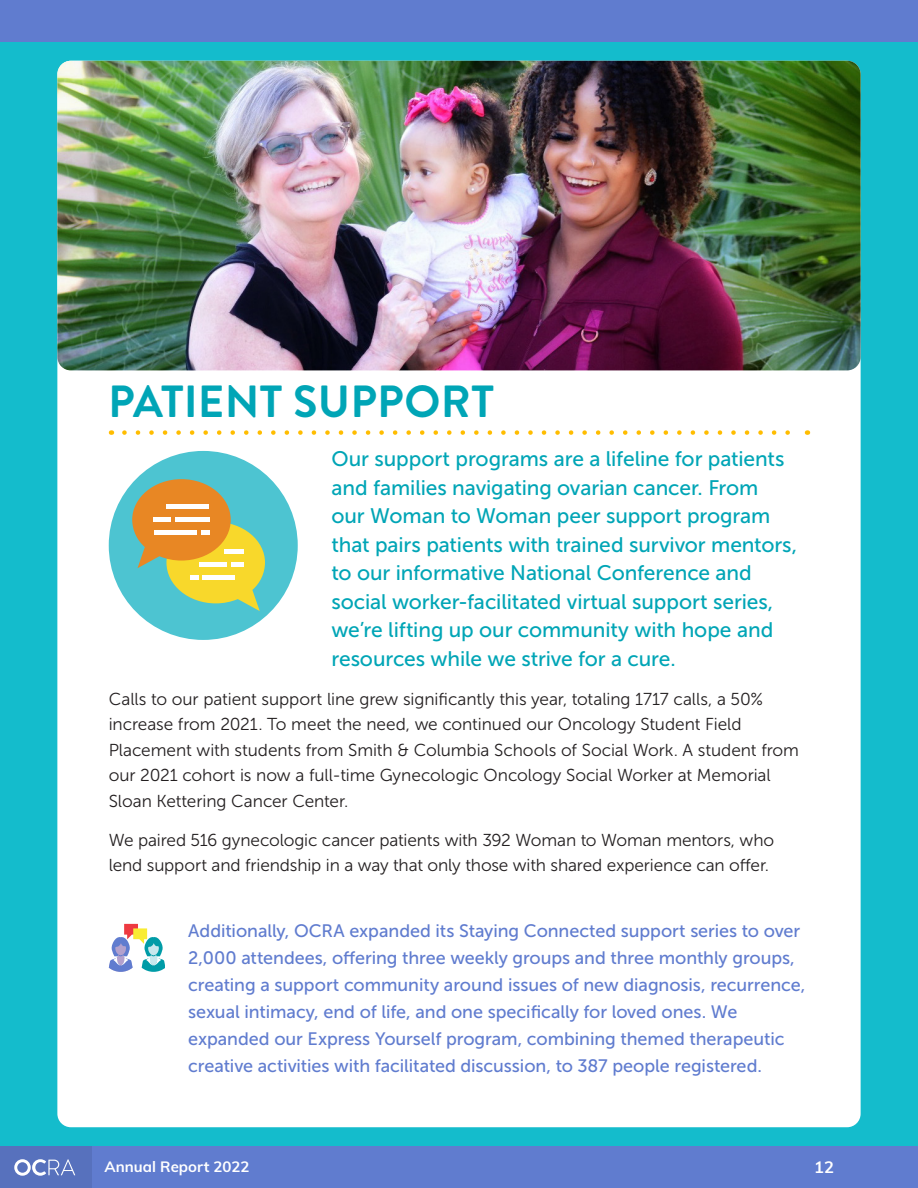
<style>
.page{position:relative;width:918px;height:1188px;background:#fff}
.page>*{position:absolute;margin:0;border:0;box-sizing:border-box;transform-origin:0 0}
.AR_Page_Title{font:700 45px "Brandon Grotesque";letter-spacing:.005em;color:#00a5b6}
.Section_Paragraph{font:21px/28.5px "Museo Sans 500";letter-spacing:-.005em;color:#00a5b6}
.Pull_Quote{font:18px/27px "Museo Sans 500";letter-spacing:-.005em;color:#607ccf}
.Body_Text{font:17.25px/25.5px "Museo Sans 300";letter-spacing:-.005em;color:#231f20}
.t1{font:700 16.5px "Muli";color:#fff}
.t2{font:700 15px "Muli";color:#fff}
</style>
<div class="page">
<div style="left:0;top:0;width:918px;height:1151px;background:#14bccc"></div>
<div style="left:0;top:1147px;width:918px;height:41px;background:#607ccf"></div>
<div style="left:0;top:1147px;width:91px;height:41px;background:#5771bd"></div>
<svg style="left:14px;top:1159px;width:61px;height:17px"></svg>
<div style="left:57px;top:61px;width:804px;height:1066px;background:#fff;border-radius:14px"></div>
<div style="left:0;top:0;width:918px;height:41px;background:#607ccf"></div>
<svg style="left:124px;top:430px;width:666px;height:5px"></svg>
<div style="left:109px;top:451px;width:189px;height:189px;background:#4dc4d1;border-radius:50%"></div>
<svg style="left:132px;top:479px;width:133px;height:132px"></svg>
<img style="left:57px;top:61px;width:804px;height:309px">
<svg style="left:109px;top:924px;width:56px;height:48px"></svg>
<p class="AR_Page_Title" style="left:108px;top:370px;width:387px">PATIENT SUPPORT</p>
<p class="Section_Paragraph" style="left:332px;top:445px;width:467px">Our support programs are a lifeline for patients and families navigating ovarian cancer. From<br>our Woman to Woman peer support program that pairs patients with trained survivor mentors, to our informative National Conference and social worker-facilitated virtual support series, we’re lifting up our community with hope and resources while we strive for a cure.</p>
<p class="Body_Text" style="left:109px;top:686px;width:692px">Calls to our patient support line grew significantly this year, totaling 1717 calls, a 50% increase from 2021. To meet the need, we continued our Oncology Student Field Placement with students from Smith &amp; Columbia Schools of Social Work. A student from our 2021 cohort is now a full-time Gynecologic Oncology Social Worker at Memorial Sloan Kettering Cancer Center.</p>
<p class="Body_Text" style="left:109px;top:827px;width:667px">We paired 516 gynecologic cancer patients with 392 Woman to Woman mentors, who lend support and friendship in a way that only those with shared experience can offer.</p>
<p class="Pull_Quote" style="left:188px;top:918px;width:619px">Additionally, OCRA expanded its Staying Connected support series to over 2,000 attendees, offering three weekly groups and three monthly groups, creating a support community around issues of new diagnosis, recurrence, sexual intimacy, end of life, and one specifically for loved ones. We expanded our Express Yourself program, combining themed therapeutic creative activities with facilitated discussion, to 387 people registered.</p>
<p class="t2" style="left:105px;top:1156px;width:146px">Annual Report 2022</p>
<p class="t1" style="left:814px;top:1155px;width:21px">12</p>
</div>
